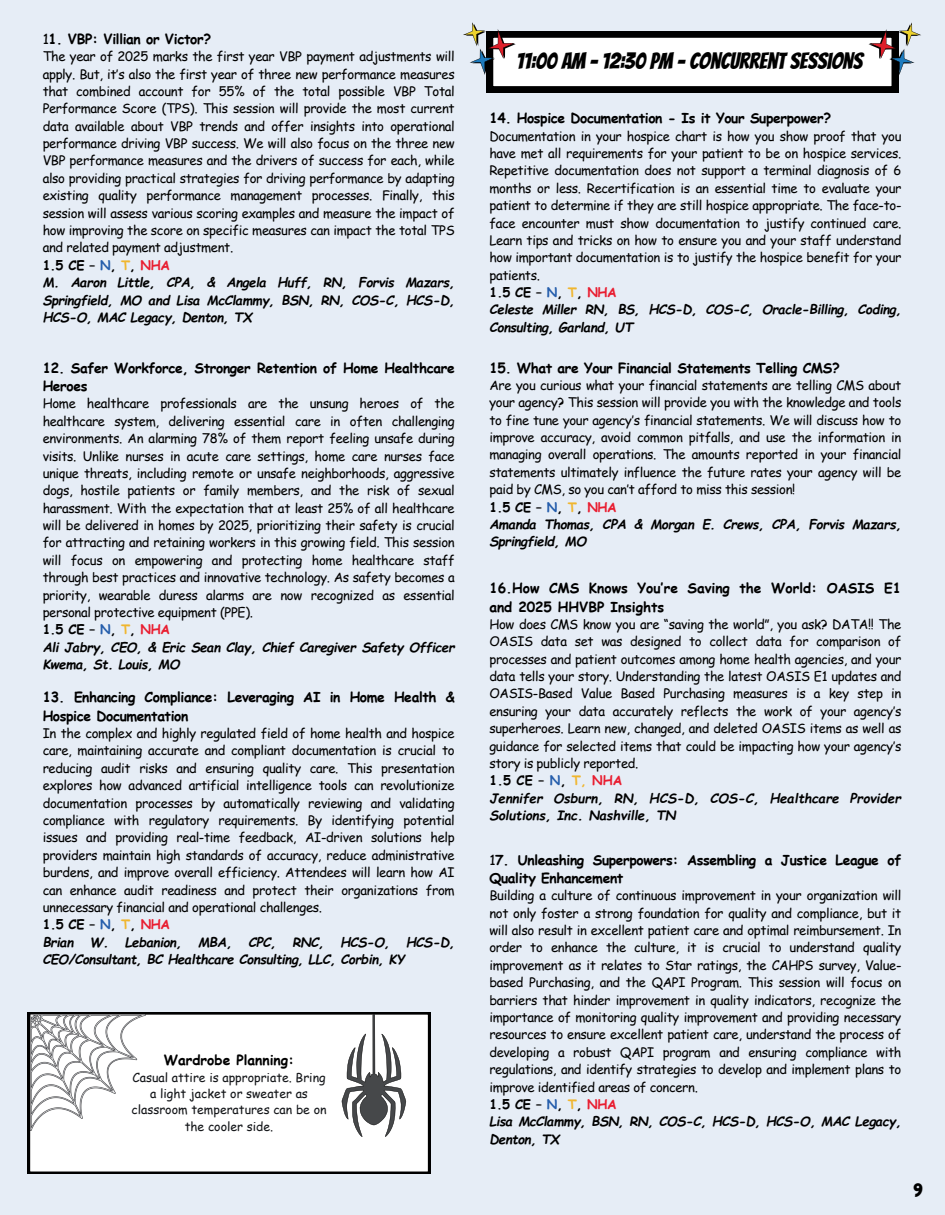
<style>
.page{position:relative;width:945px;height:1215px;background:#e6edf6}
.page>*{position:absolute;margin:0;border:0;box-sizing:border-box;transform-origin:0 0}
.t1{font:22.65px "Bangers";color:#000}
.t2{font:18.45px "Bangers";color:#000}
.t3{font:700 13.8px/18.5px "Comic Sans MS";letter-spacing:-.025em;color:#000}
.t4{font:700 13.8px/18.5px "Comic Sans MS";color:#000}
.t5{font:13.05px/17.4px "Comic Sans MS";letter-spacing:-.025em;color:#000}
.t6{font:italic 700 13.05px "Comic Sans MS";letter-spacing:-.025em;color:#000}
.t7{font:12.3px/16.4px "Comic Sans MS";color:#141619;text-align:center}
.s1{font-weight:400}
.s2{font-weight:700}
.s3{font-weight:700;color:#255eac}
.s4{font-weight:700;color:#f0b62f}
.s5{font-weight:700;color:#e91e31}
.s6{font-weight:700;font-style:italic}
</style>
<div class="page">
<svg style="left:463px;top:22px;width:458px;height:71px"></svg>
<div style="left:28px;top:1012px;width:402px;height:161px;background:#fff"></div>
<img style="left:30px;top:1015px;width:116px;height:115px">
<svg style="left:342px;top:1015px;width:64px;height:122px;background:#babbbb"></svg>
<p class="t3" style="left:43px;top:29px;width:170px"><span class="s1">1</span>1. VBP: Villian or Victor?</p>
<p class="t5" style="left:43px;top:47px;width:414px">The year of 2025 marks the first year VBP payment adjustments will apply. But, it’s also the first year of three new performance measures that combined account for 55% of the total possible VBP Total Performance Score (TPS). This session will provide the most current data available about VBP trends and offer insights into operational performance driving VBP success. We will also focus on the three new VBP performance measures and the drivers of success for each, while also providing practical strategies for driving performance by adapting existing quality performance management processes. Finally, this session will assess various scoring examples and measure the impact of how improving the score on specific measures can impact the total TPS and related payment adjustment.<br><span class="s2">1.5 CE –</span> <span class="s3">N</span><span class="s2">,</span> <span class="s4">T</span><span class="s2">,</span> <span class="s5">NHA<br></span><span class="s6">M. Aaron Little, CPA, &amp; Angela Huff, RN, Forvis Mazars, Springfield, MO and Lisa McClammy, BSN, RN, COS-C, HCS-D, HCS-O, MAC Legacy, Denton, TX</span></p>
<p class="t3" style="left:43px;top:358px;width:414px">12. Safer Workforce, Stronger Retention of Home Healthcare<br>Heroes</p>
<p class="t5" style="left:43px;top:395px;width:414px">Home healthcare professionals are the unsung heroes of the healthcare system, delivering essential care in often challenging environments. An alarming 78% of them report feeling unsafe during visits. Unlike nurses in acute care settings, home care nurses face unique threats, including remote or unsafe neighborhoods, aggressive dogs, hostile patients or family members, and the risk of sexual harassment. With the expectation that at least 25% of all healthcare will be delivered in homes by 2025, prioritizing their safety is crucial for attracting and retaining workers in this growing field. This session will focus on empowering and protecting home healthcare staff through best practices and innovative technology. As safety becomes a priority, wearable duress alarms are now recognized as essential personal protective equipment (PPE).<br><span class="s2">1.5 CE –</span> <span class="s3">N</span><span class="s2">,</span> <span class="s4">T</span><span class="s2">,</span> <span class="s5">NHA<br></span><span class="s6">Ali Jabry, CEO, &amp; Eric Sean Clay, Chief Caregiver Safety Officer Kwema, St. Louis, MO</span></p>
<p class="t3" style="left:43px;top:687px;width:414px">13. Enhancing Compliance: Leveraging AI in Home Health &amp;<br>Hospice Documentation</p>
<p class="t5" style="left:43px;top:724px;width:414px">In the complex and highly regulated field of home health and hospice care, maintaining accurate and compliant documentation is crucial to reducing audit risks and ensuring quality care. This presentation explores how advanced artificial intelligence tools can revolutionize documentation processes by automatically reviewing and validating compliance with regulatory requirements. By identifying potential issues and providing real-time feedback, AI-driven solutions help providers maintain high standards of accuracy, reduce administrative burdens, and improve overall efficiency. Attendees will learn how AI can enhance audit readiness and protect their organizations from unnecessary financial and operational challenges.<br><span class="s2">1.5 CE –</span> <span class="s3">N</span><span class="s2">,</span> <span class="s4">T</span><span class="s2">,</span> <span class="s5">NHA<br></span><span class="s6">Brian</span></p>
<p class="t6" style="left:90px;top:932px;width:93px">W. Lebanion,</p>
<p class="t6" style="left:198px;top:932px;width:35px">MBA,</p>
<p class="t6" style="left:248px;top:932px;width:29px">CPC,</p>
<p class="t6" style="left:292px;top:932px;width:33px">RNC,</p>
<p class="t6" style="left:340px;top:932px;width:51px">HCS-O,</p>
<p class="t6" style="left:406px;top:932px;width:50px">HCS-D,</p>
<p class="t6" style="left:43px;top:950px;width:364px">CEO/Consultant, BC Healthcare Consulting, LLC, Corbin, KY</p>
<p class="t4" style="left:164px;top:1051px;width:132px">Wardrobe Planning:</p>
<p class="t7" style="left:131px;top:1069px;width:197px">Casual attire is appropriate. Bring a light jacket or sweater as classroom temperatures can be on the cooler side.</p>
<h1 class="t1" style="left:517px;top:48px;width:348px">11:00 AM - 12:30 PM - CONCURRENT SESSIONS</h1>
<p class="t3" style="left:489px;top:108px;width:343px">14. Hospice Documentation - Is it Your Superpower?</p>
<p class="t5" style="left:489px;top:127px;width:414px">Documentation in your hospice chart is how you show proof that you have met all requirements for your patient to be on hospice services.<br>Repetitive documentation does not support a terminal diagnosis of 6 months or less. Recertification is an essential time to evaluate your patient to determine if they are still hospice appropriate. The face-to&shy;face encounter must show documentation to justify continued care.<br>Learn tips and tricks on how to ensure you and your staff understand how important documentation is to justify the hospice benefit for your patients.<br><span class="s2">1.5 CE –</span> <span class="s3">N</span><span class="s2">,</span> <span class="s4">T</span><span class="s2">,</span> <span class="s5">NHA<br></span><span class="s6">Celeste Miller RN, BS, HCS-D, COS-C, Oracle-Billing, Coding, Consulting, Garland, UT</span></p>
<p class="t3" style="left:489px;top:358px;width:352px">15. What are Your Financial Statements Telling CMS?</p>
<p class="t5" style="left:489px;top:376px;width:414px">Are you curious what your financial statements are telling CMS about your agency? This session will provide you with the knowledge and tools to fine tune your agency’s financial statements. We will discuss how to improve accuracy, avoid common pitfalls, and use the information in managing overall operations. The amounts reported in your financial statements ultimately influence the future rates your agency will be paid by CMS, so you can’t afford to miss this session!<br><span class="s2">1.5 CE –</span> <span class="s3">N</span><span class="s2">,</span> <span class="s4">T</span><span class="s2">,</span> <span class="s5">NHA<br></span><span class="s6">Amanda Thomas, CPA &amp; Morgan E. Crews, CPA, Forvis Mazars, Springfield, MO</span></p>
<p class="t4" style="left:489px;top:578px;width:413px">16.How CMS Knows You’re Saving the World: OASIS E1 and 2025 HHVBP Insights</p>
<p class="t5" style="left:489px;top:615px;width:414px">How does CMS know you are “saving the world”, you ask? DATA!! The OASIS data set was designed to collect data for comparison of processes and patient outcomes among home health agencies, and your data tells your story. Understanding the latest OASIS E1 updates and OASIS-Based Value Based Purchasing measures is a key step in ensuring your data accurately reflects the work of your agency’s superheroes. Learn new, changed, and deleted OASIS items as well as guidance for selected items that could be impacting how your agency’s story is publicly reported.<br><span class="s2">1.5 CE –</span> <span class="s3">N</span><span class="s2">,</span> <span class="s4">T,</span> <span class="s5">NHA<br></span><span class="s6">Jennifer Osburn, RN, HCS-D, COS-C, Healthcare Provider Solutions, Inc. Nashville, TN</span></p>
<p class="t3" style="left:489px;top:850px;width:414px"><span class="s1">1</span>7. Unleashing Superpowers: Assembling a Justice League of<br>Quality Enhancement</p>
<p class="t5" style="left:489px;top:886px;width:414px">Building a culture of continuous improvement in your organization will not only foster a strong foundation for quality and compliance, but it will also result in excellent patient care and optimal reimbursement. In order to enhance the culture, it is crucial to understand quality improvement as it relates to Star ratings, the CAHPS survey, Value&shy;based Purchasing, and the QAPI Program. This session will focus on barriers that hinder improvement in quality indicators, recognize the importance of monitoring quality improvement and providing necessary resources to ensure excellent patient care, understand the process of developing a robust QAPI program and ensuring compliance with regulations, and identify strategies to develop and implement plans to improve identified areas of concern.<br><span class="s2">1.5 CE –</span> <span class="s3">N</span><span class="s2">,</span> <span class="s4">T</span><span class="s2">,</span> <span class="s5">NHA<br></span><span class="s6">Lisa McClammy, BSN, RN, COS-C, HCS-D, HCS-O, MAC Legacy, Denton, TX</span></p>
<h2 class="t2" style="left:912px;top:1180px;width:11px">9</h2>
</div>
